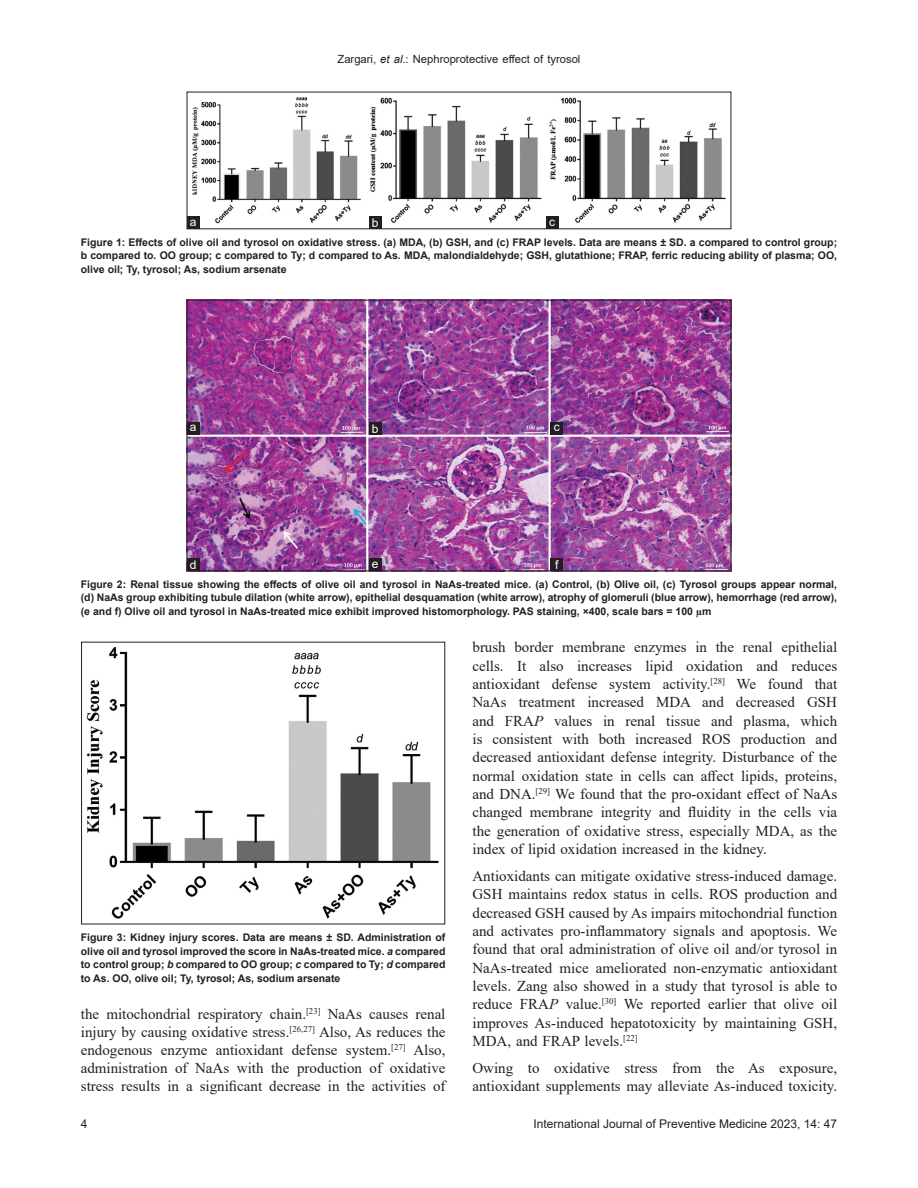
<style>
.page{position:relative;width:918px;height:1188px;background:#fff}
.page>*{position:absolute;margin:0;border:0;box-sizing:border-box;transform-origin:0 0}
.TX{font:15px/18.3px "Times New Roman";color:#231f20;text-align:justify}
.t1{font:12px "Arial";color:#231f20}
.LABEL{font:12px "Arial";color:#fff}
.t2{font:11.25px "Arial";color:#231f20}
.FGC{font:700 10.5px/13.6px "Arial";color:#231f20;text-align:justify}
.s1{font-style:italic}
.s2{font-family:"Times New Roman"}
</style>
<div class="page">
<img style="left:86px;top:647px;width:353px;height:272px">
<img style="left:192px;top:97px;width:534px;height:130px">
<div style="left:546px;top:216px;width:13px;height:13px;background:#231f20"></div>
<div style="left:369px;top:216px;width:12px;height:13px;background:#231f20"></div>
<div style="left:187px;top:216px;width:13px;height:13px;background:#231f20"></div>
<img style="left:189px;top:302px;width:540px;height:267px">
<div style="left:187px;top:300px;width:544px;height:271px;border:1px solid #231f20"></div>
<div style="left:187px;top:558px;width:13px;height:13px;background:#231f20"></div>
<div style="left:550px;top:422px;width:13px;height:13px;background:#231f20"></div>
<div style="left:369px;top:422px;width:12px;height:13px;background:#231f20"></div>
<div style="left:550px;top:558px;width:13px;height:13px;background:#231f20"></div>
<div style="left:187px;top:422px;width:13px;height:13px;background:#231f20"></div>
<div style="left:369px;top:558px;width:12px;height:13px;background:#231f20"></div>
<p class="t2" style="left:338px;top:51px;width:244px">Zargari, <span class="s1">et al</span>.: Nephroprotective effect of tyrosol</p>
<p class="LABEL" style="left:190px;top:213px;width:8px">a</p>
<p class="LABEL" style="left:372px;top:214px;width:8px">b</p>
<p class="LABEL" style="left:549px;top:213px;width:7px">c</p>
<p class="FGC" style="left:81px;top:235px;width:758px">Figure 1: Effects of olive oil and tyrosol on oxidative stress. (a) MDA, (b) GSH, and (c) FRAP levels. Data are means ± SD. a compared to control group; b compared to. OO group; c compared to Ty; d compared to As. MDA, malondialdehyde; GSH, glutathione; FRAP, ferric reducing ability of plasma; OO, olive oil; Ty, tyrosol; As, sodium arsenate</p>
<p class="LABEL" style="left:190px;top:419px;width:8px">a</p>
<p class="LABEL" style="left:190px;top:556px;width:8px">d</p>
<p class="LABEL" style="left:372px;top:420px;width:8px">b</p>
<p class="LABEL" style="left:554px;top:419px;width:7px">c</p>
<p class="LABEL" style="left:372px;top:555px;width:8px">e</p>
<p class="LABEL" style="left:555px;top:556px;width:5px">f</p>
<p class="FGC" style="left:81px;top:577px;width:758px">Figure 2: Renal tissue showing the effects of olive oil and tyrosol in NaAs‑treated mice. (a) Control, (b) Olive oil, (c) Tyrosol groups appear normal, (d) NaAs group exhibiting tubule dilation (white arrow), epithelial desquamation (white arrow), atrophy of glomeruli (blue arrow), hemorrhage (red arrow), (e and f) Olive oil and tyrosol in NaAs‑treated mice exhibit improved histomorphology. PAS staining, ×400, scale bars = 100 <span class="s2">µ</span>m</p>
<p class="FGC" style="left:81px;top:930px;width:366px">Figure 3: Kidney injury scores. Data are means ± SD. Administration of olive oil and tyrosol improved the score in NaAs‑treated mice. <span class="s1">a</span> compared to control group; <span class="s1">b</span> compared to OO group; <span class="s1">c</span> compared to Ty; <span class="s1">d</span> compared to As. OO, olive oil; Ty, tyrosol; As, sodium arsenate</p>
<p class="TX" style="left:81px;top:1005px;width:366px">the mitochondrial respiratory chain.<sup>[23]</sup> NaAs causes renal injury by causing oxidative stress.<sup>[26,27]</sup> Also, As reduces the endogenous enzyme antioxidant defense system.<sup>[27]</sup> Also, administration of NaAs with the production of oxidative stress results in a significant decrease in the activities of</p>
<p class="TX" style="left:472px;top:638px;width:366px">brush border membrane enzymes in the renal epithelial cells. It also increases lipid oxidation and reduces antioxidant defense system activity.<sup>[28]</sup> We found that NaAs treatment increased MDA and decreased GSH and FRA<span class="s1">P</span> values in renal tissue and plasma, which is consistent with both increased ROS production and decreased antioxidant defense integrity. Disturbance of the normal oxidation state in cells can affect lipids, proteins, and DNA.<sup>[29]</sup> We found that the pro‑oxidant effect of NaAs changed membrane integrity and fluidity in the cells via the generation of oxidative stress, especially MDA, as the index of lipid oxidation increased in the kidney.</p>
<p class="TX" style="left:472px;top:866px;width:366px">Antioxidants can mitigate oxidative stress‑induced damage.<br>GSH maintains redox status in cells. ROS production and decreased GSH caused by As impairs mitochondrial function and activates pro‑inflammatory signals and apoptosis. We found that oral administration of olive oil and/or tyrosol in NaAs‑treated mice ameliorated non‑enzymatic antioxidant levels. Zang also showed in a study that tyrosol is able to reduce FRA<span class="s1">P</span> value.<sup>[30]</sup> We reported earlier that olive oil improves As‑induced hepatotoxicity by maintaining GSH, MDA, and FRAP levels.<sup>[22]</sup></p>
<p class="TX" style="left:472px;top:1058px;width:366px">Owing to oxidative stress from the As exposure, antioxidant supplements may alleviate As‑induced toxicity.</p>
<p class="t1" style="left:81px;top:1116px;width:8px">4</p>
<p class="t1" style="left:534px;top:1116px;width:305px">International Journal of Preventive Medicine 2023, 14: 47</p>
</div>
